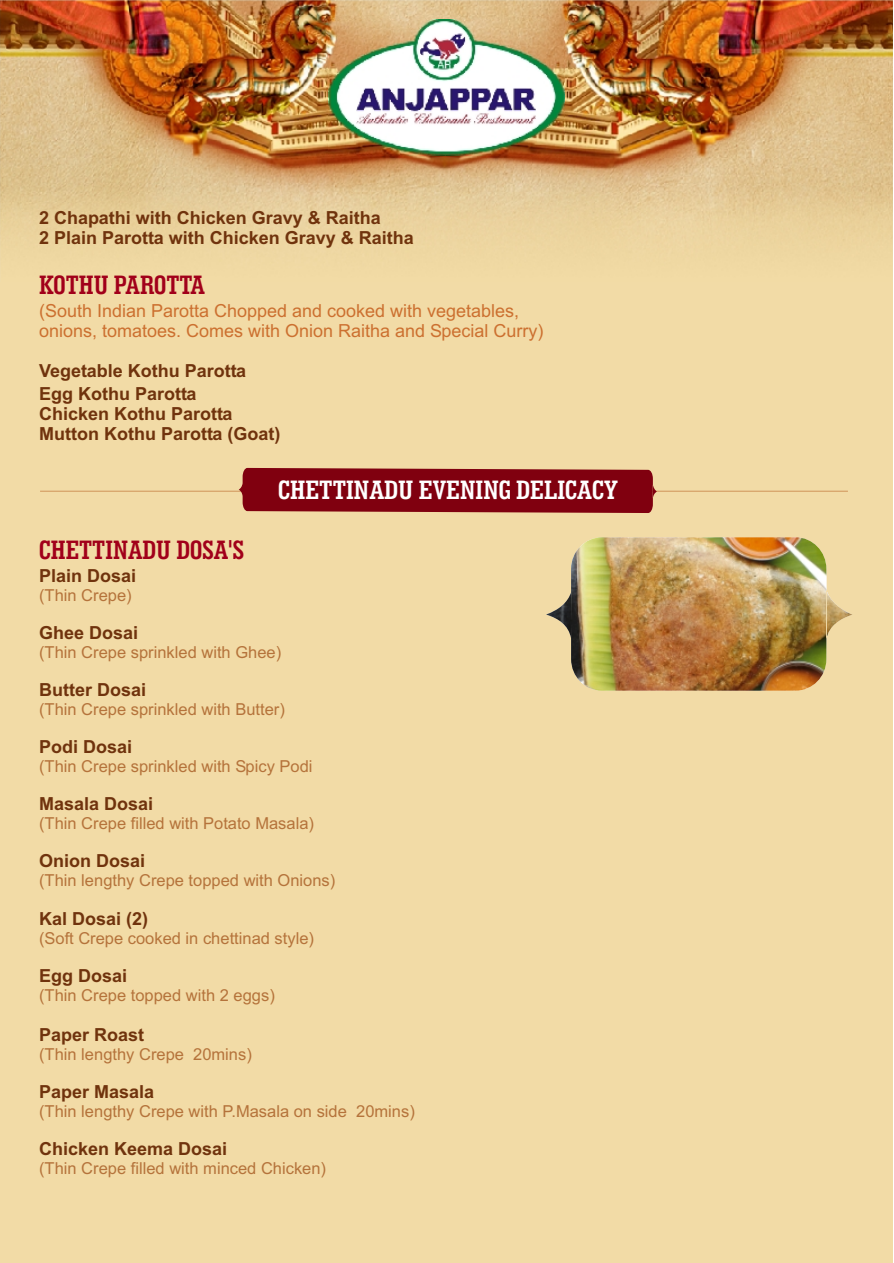
<style>
.page{position:relative;width:894px;height:1263px;background:#fff}
.page>*{position:absolute;margin:0;border:0;box-sizing:border-box;transform-origin:0 0}
.t1{font:700 27px "Geo Slab 703 Md Cn BT";color:#a1001a}
.t2{font:700 27px "Geo Slab 703 Md Cn BT";color:#fff}
.t3{font:700 18px/20.1px "Arial";color:#70330d}
.t4{font:18px/20.1px "Arial";color:#cc7030}
.t5{font:16.5px "Arial";color:#b5733b}
</style>
<div class="page">
<div style="left:0;top:0;width:893px;height:1263px;background:#f2dba6"></div>
<img style="left:0;top:0;width:893px;height:246px">
<img style="left:328px;top:19px;width:237px;height:136px">
<hr style="left:40px;top:491px;width:808px;height:1px;background:#cf9459">
<svg style="left:239px;top:468px;width:418px;height:45px;background:#860c17"></svg>
<img style="left:546px;top:537px;width:306px;height:154px">
<p class="t3" style="left:39px;top:210px;width:376px">2 Chapathi with Chicken Gravy &amp; Raitha<br>2 Plain Parotta with Chicken Gravy &amp; Raitha</p>
<h1 class="t1" style="left:39px;top:274px;width:167px">KOTHU PAROTTA</h1>
<p class="t4" style="left:39px;top:302px;width:506px">(South Indian Parotta Chopped and cooked with vegetables, onions, tomatoes. Comes with Onion Raitha and Special Curry)</p>
<p class="t3" style="left:39px;top:362px;width:209px;line-height:22px">Vegetable Kothu Parotta<br>Egg Kothu Parotta</p>
<p class="t3" style="left:39px;top:405px;width:243px">Chicken Kothu Parotta<br>Mutton Kothu Parotta (Goat)</p>
<h1 class="t1" style="left:39px;top:539px;width:206px">CHETTINADU DOSA'S</h1>
<p class="t3" style="left:39px;top:567px;width:99px">Plain Dosai</p>
<p class="t5" style="left:39px;top:589px;width:94px">(Thin Crepe)</p>
<p class="t3" style="left:39px;top:624px;width:101px">Ghee Dosai</p>
<h1 class="t2" style="left:278px;top:478px;width:341px">CHETTINADU EVENING DELICACY</h1>
<p class="t5" style="left:39px;top:646px;width:244px">(Thin Crepe sprinkled with Ghee)</p>
<p class="t3" style="left:39px;top:681px;width:109px">Butter Dosai</p>
<p class="t5" style="left:39px;top:703px;width:247px">(Thin Crepe sprinkled with Butter)</p>
<p class="t3" style="left:39px;top:738px;width:95px">Podi Dosai</p>
<p class="t5" style="left:39px;top:760px;width:275px">(Thin Crepe sprinkled with Spicy Podi</p>
<p class="t3" style="left:39px;top:795px;width:116px">Masala Dosai</p>
<p class="t5" style="left:39px;top:817px;width:276px">(Thin Crepe filled with Potato Masala)</p>
<p class="t3" style="left:39px;top:852px;width:108px">Onion Dosai</p>
<p class="t5" style="left:39px;top:874px;width:298px">(Thin lengthy Crepe topped with Onions)</p>
<p class="t3" style="left:39px;top:911px;width:111px">Kal Dosai (2)</p>
<p class="t5" style="left:39px;top:932px;width:276px">(Soft Crepe cooked in chettinad style)</p>
<p class="t3" style="left:39px;top:968px;width:90px">Egg Dosai</p>
<p class="t5" style="left:39px;top:989px;width:237px">(Thin Crepe topped with 2 eggs)</p>
<p class="t3" style="left:39px;top:1026px;width:107px">Paper Roast</p>
<p class="t5" style="left:39px;top:1048px;width:214px">(Thin lengthy Crepe 20mins)</p>
<p class="t3" style="left:39px;top:1083px;width:117px">Paper Masala</p>
<p class="t5" style="left:39px;top:1105px;width:377px">(Thin lengthy Crepe with P.Masala on side 20mins)</p>
<p class="t3" style="left:39px;top:1140px;width:190px">Chicken Keema Dosai</p>
<p class="t5" style="left:39px;top:1162px;width:288px">(Thin Crepe filled with minced Chicken)</p>
</div>
